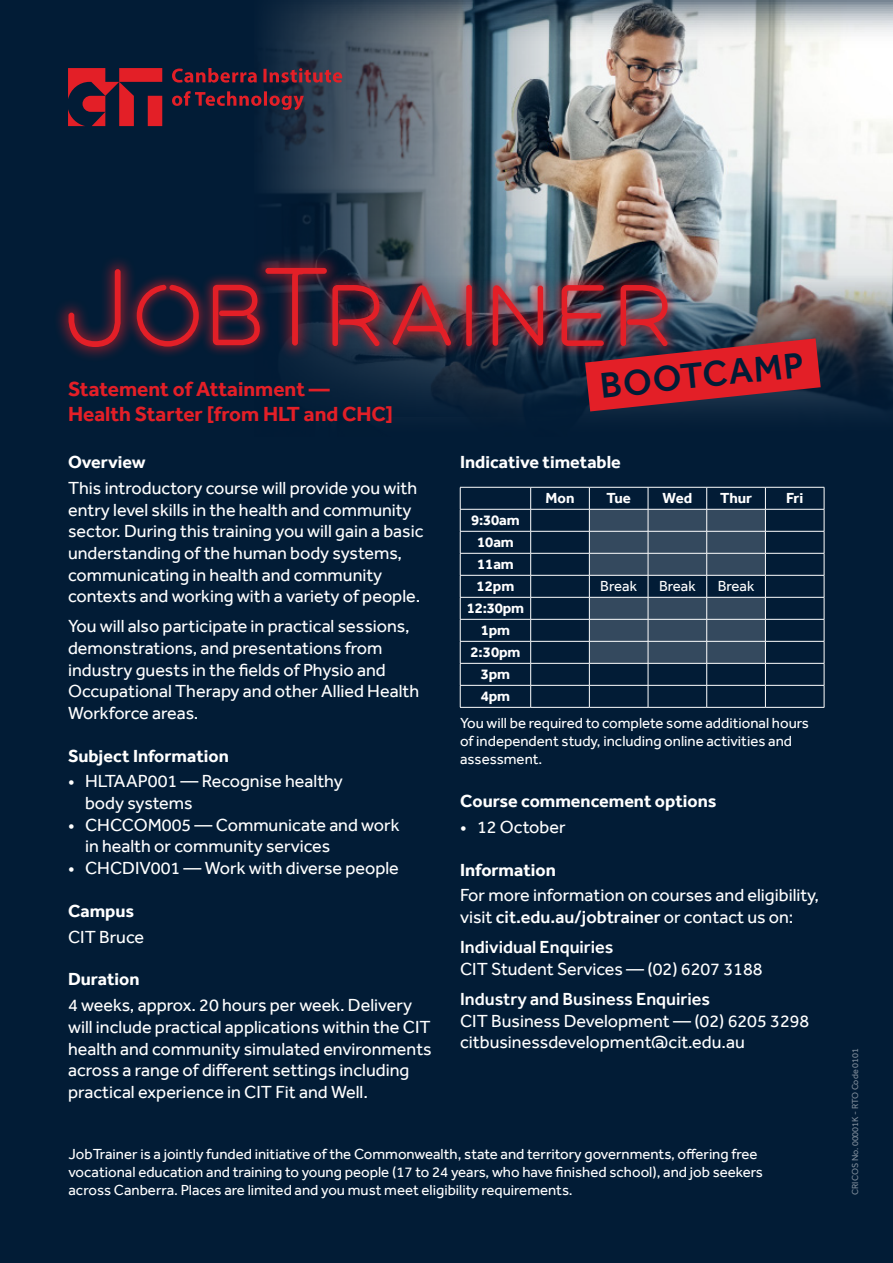
<style>
.page{position:relative;width:893px;height:1263px;background:#021c36}
.page>*{position:absolute;margin:0;border:0;box-sizing:border-box;transform-origin:0 0}
.H1_white{font:500 36.75px "Effra";color:#021c36}
.sub_heading_paragrap{font:700 21px/25.2px "Effra";color:#e31f27}
.Body{font:18px/21.6px "Effra";color:#fff}
.Body_Heading{font:700 18px "Effra";color:#fff}
.Body-2{font:15px/18px "Effra";color:#fff}
.t1{font:700 15px "Effra";color:#fff}
.sub_heading_paragrap-2{font:9px "Effra";color:#808d9b}
.s1{font-weight:500}
</style>
<div class="page">
<img style="left:576px;top:0;width:317px;height:275px">
<svg style="left:586px;top:275px;width:307px;height:138px"></svg>
<svg style="left:267px;top:0;width:309px;height:408px"></svg>
<svg style="left:68px;top:68px;width:94px;height:58px"></svg>
<svg style="left:172px;top:91px;width:132px;height:19px"></svg>
<svg style="left:172px;top:68px;width:170px;height:15px"></svg>
<svg style="left:461px;top:488px;width:363px;height:219px"></svg>
<hr style="left:460px;top:509px;width:71px;height:1px;background:#fff">
<hr style="left:531px;top:509px;width:58px;height:1px;background:#fff">
<hr style="left:765px;top:509px;width:59px;height:1px;background:#fff">
<hr style="left:460px;top:531px;width:71px;height:1px;background:#fff">
<hr style="left:531px;top:531px;width:58px;height:1px;background:#fff">
<hr style="left:765px;top:531px;width:59px;height:1px;background:#fff">
<hr style="left:460px;top:553px;width:71px;height:1px;background:#fff">
<hr style="left:531px;top:553px;width:58px;height:1px;background:#fff">
<hr style="left:765px;top:553px;width:59px;height:1px;background:#fff">
<hr style="left:460px;top:575px;width:71px;height:1px;background:#fff">
<hr style="left:531px;top:575px;width:58px;height:1px;background:#fff">
<hr style="left:765px;top:575px;width:59px;height:1px;background:#fff">
<hr style="left:460px;top:597px;width:71px;height:1px;background:#fff">
<hr style="left:531px;top:597px;width:58px;height:1px;background:#fff">
<hr style="left:765px;top:597px;width:59px;height:1px;background:#fff">
<hr style="left:460px;top:619px;width:71px;height:1px;background:#fff">
<hr style="left:531px;top:619px;width:58px;height:1px;background:#fff">
<hr style="left:765px;top:619px;width:59px;height:1px;background:#fff">
<hr style="left:460px;top:641px;width:71px;height:1px;background:#fff">
<hr style="left:531px;top:641px;width:58px;height:1px;background:#fff">
<hr style="left:765px;top:641px;width:59px;height:1px;background:#fff">
<hr style="left:460px;top:663px;width:71px;height:1px;background:#fff">
<hr style="left:531px;top:663px;width:58px;height:1px;background:#fff">
<hr style="left:765px;top:663px;width:59px;height:1px;background:#fff">
<hr style="left:460px;top:685px;width:71px;height:1px;background:#fff">
<hr style="left:531px;top:685px;width:58px;height:1px;background:#fff">
<hr style="left:765px;top:685px;width:59px;height:1px;background:#fff">
<hr style="left:460px;top:707px;width:71px;height:1px;background:#fff">
<hr style="left:531px;top:707px;width:58px;height:1px;background:#fff">
<hr style="left:589px;top:707px;width:59px;height:1px;background:#fff">
<hr style="left:648px;top:707px;width:59px;height:1px;background:#fff">
<hr style="left:707px;top:707px;width:58px;height:1px;background:#fff">
<hr style="left:765px;top:707px;width:59px;height:1px;background:#fff">
<svg style="left:530px;top:488px;width:1px;height:219px"></svg>
<svg style="left:589px;top:488px;width:177px;height:219px"></svg>
<hr style="left:460px;top:487px;width:71px;height:1px;background:#fff">
<hr style="left:531px;top:487px;width:58px;height:1px;background:#fff">
<hr style="left:589px;top:487px;width:59px;height:1px;background:#fff">
<hr style="left:648px;top:487px;width:59px;height:1px;background:#fff">
<hr style="left:707px;top:487px;width:58px;height:1px;background:#fff">
<hr style="left:765px;top:487px;width:59px;height:1px;background:#fff">
<svg style="left:460px;top:487px;width:1px;height:220px"></svg>
<svg style="left:824px;top:487px;width:1px;height:220px"></svg>
<div style="left:480px;top:273px;width:76px;height:85px;background:#e31f27;opacity:.55"></div>
<img style="left:491px;top:283px;width:53px;height:65px">
<div style="left:250px;top:252px;width:92px;height:109px;background:#e31f27;opacity:.55"></div>
<div style="left:265px;top:268px;width:62px;height:6px;border:2px solid #e31f27;border-radius:2px"></div>
<svg style="left:291px;top:268px;width:14px;height:78px"></svg>
<div style="left:549px;top:273px;width:66px;height:85px;background:#e31f27;opacity:.55"></div>
<div style="left:381px;top:273px;width:82px;height:84px;background:#e31f27;opacity:.55"></div>
<svg style="left:392px;top:284px;width:58px;height:64px;background:#71333f"></svg>
<div style="left:454px;top:273px;width:30px;height:85px;background:#e31f27;opacity:.55"></div>
<div style="left:466px;top:285px;width:6px;height:61px;border:2px solid #e31f27;border-radius:2px"></div>
<div style="left:320px;top:272px;width:72px;height:86px;background:#e31f27;opacity:.55"></div>
<svg style="left:331px;top:282px;width:51px;height:66px;background:#702533"></svg>
<div style="left:608px;top:272px;width:72px;height:86px;background:#e31f27;opacity:.55"></div>
<div style="left:53px;top:254px;width:83px;height:109px;background:#e31f27;opacity:.55"></div>
<svg style="left:67px;top:268px;width:55px;height:80px"></svg>
<div style="left:200px;top:272px;width:72px;height:86px;background:#e31f27;opacity:.55"></div>
<svg style="left:211px;top:283px;width:50px;height:64px;background:#761d2d"></svg>
<div style="left:125px;top:273px;width:86px;height:86px;background:#e31f27;opacity:.55"></div>
<svg style="left:135px;top:283px;width:65px;height:65px"></svg>
<img style="left:560px;top:282px;width:261px;height:129px">
<p class="sub_heading_paragrap" style="left:68px;top:376px;width:327px">Statement of Attainment —<br>Health Starter [from HLT and CHC]</p>
<p class="Body_Heading" style="left:68px;top:452px;width:79px">Overview</p>
<p class="Body" style="left:68px;top:477px;width:357px">This introductory course will provide you with entry level skills in the health and community sector. During this training you will gain a basic understanding of the human body systems, communicating in health and community contexts and working with a variety of people.</p>
<p class="Body" style="left:68px;top:615px;width:353px">You will also participate in practical sessions, demonstrations, and presentations from industry guests in the fields of Physio and Occupational Therapy and other Allied Health Workforce areas.</p>
<p class="Body_Heading" style="left:68px;top:745px;width:162px">Subject Information</p>
<p class="Body" style="left:85px;top:770px;width:259px;text-indent:-17px">• HLTAAP001 — Recognise healthy body systems</p>
<p class="Body" style="left:85px;top:814px;width:316px;text-indent:-17px">• CHCCOM005 — Communicate and work in health or community services</p>
<p class="Body" style="left:68px;top:857px;width:332px">• CHCDIV001 — Work with diverse people</p>
<p class="Body_Heading" style="left:68px;top:900px;width:68px">Campus</p>
<p class="Body" style="left:68px;top:925px;width:78px">CIT Bruce</p>
<p class="Body_Heading" style="left:68px;top:969px;width:73px">Duration</p>
<p class="Body" style="left:68px;top:994px;width:365px">4 weeks, approx. 20 hours per week. Delivery will include practical applications within the CIT health and community simulated environments across a range of different settings including practical experience in CIT Fit and Well.</p>
<p class="H1_white" style="left:598px;top:364px;width:206px;rotate:-6deg">BOOTCAMP</p>
<p class="Body_Heading" style="left:460px;top:452px;width:162px">Indicative timetable</p>
<p class="t1" style="left:546px;top:489px;width:30px">Mon</p>
<p class="t1" style="left:607px;top:489px;width:26px">Tue</p>
<p class="t1" style="left:663px;top:489px;width:31px">Wed</p>
<p class="t1" style="left:720px;top:489px;width:34px">Thur</p>
<p class="t1" style="left:786px;top:489px;width:19px">Fri</p>
<p class="t1" style="left:471px;top:511px;width:50px">9:30am</p>
<p class="t1" style="left:477px;top:533px;width:38px">10am</p>
<p class="t1" style="left:477px;top:555px;width:38px">11am</p>
<p class="t1" style="left:477px;top:577px;width:39px">12pm</p>
<p class="Body-2" style="left:600px;top:577px;width:38px">Break</p>
<p class="Body-2" style="left:659px;top:577px;width:38px">Break</p>
<p class="Body-2" style="left:718px;top:577px;width:38px">Break</p>
<p class="t1" style="left:467px;top:599px;width:59px">12:30pm</p>
<p class="t1" style="left:481px;top:621px;width:31px">1pm</p>
<p class="t1" style="left:470px;top:643px;width:52px">2:30pm</p>
<p class="t1" style="left:481px;top:665px;width:31px">3pm</p>
<p class="t1" style="left:481px;top:687px;width:31px">4pm</p>
<p class="Body-2" style="left:460px;top:714px;width:350px">You will be required to complete some additional hours of independent study, including online activities and assessment.</p>
<p class="Body_Heading" style="left:460px;top:790px;width:258px">Course commencement options</p>
<p class="Body" style="left:460px;top:816px;width:107px">• 12 October</p>
<p class="Body_Heading" style="left:460px;top:859px;width:97px">Information</p>
<p class="Body" style="left:460px;top:884px;width:361px">For more information on courses and eligibility, visit <span class="s1">cit.edu.au/jobtrainer</span> or contact us on:</p>
<p class="Body" style="left:460px;top:936px;width:304px"><span class="s1">Individual Enquiries<br></span>CIT Student Services — (02) 6207 3188</p>
<p class="Body" style="left:460px;top:988px;width:351px"><span class="s1">Industry and Business Enquiries<br></span>CIT Business Development — (02) 6205 3298 citbusinessdevelopment@cit.edu.au</p>
<p class="Body-2" style="left:69px;top:1145px;width:696px">JobTrainer is a jointly funded initiative of the Commonwealth, state and territory governments, offering free vocational education and training to young people (17 to 24 years, who have finished school), and job seekers across Canberra. Places are limited and you must meet eligibility requirements.</p>
<p class="sub_heading_paragrap-2" style="left:850px;top:1195px;width:148px;rotate:-90deg">CRICOS No. 00001K - RTO Code 0101</p>
</div>
